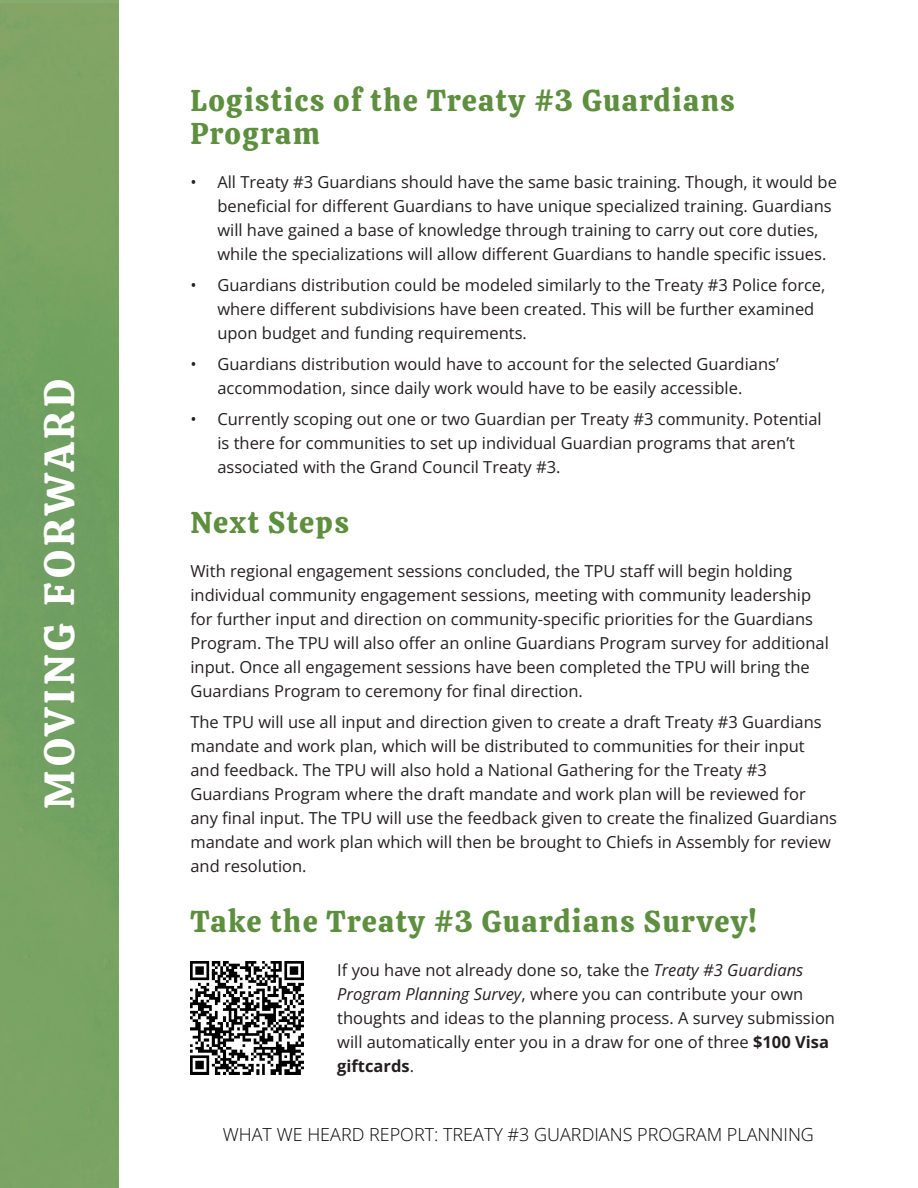
<style>
.page{position:relative;width:918px;height:1188px;background:#fff}
.page>*{position:absolute;margin:0;border:0;box-sizing:border-box;transform-origin:0 0}
.t1{font:42px "Calistoga";letter-spacing:.095em;color:#fff}
.Topic{font:30px/33px "Calistoga";letter-spacing:.05em;color:#5d8f3e}
.t2{font:300 18px "Open Sans";color:#040503}
.t3{font:16.5px/24px "Open Sans";color:#231f20}
.s1{font-style:italic}
.s2{font-weight:700}
</style>
<div class="page">
<img style="left:0;top:0;width:119px;height:1188px">
<img style="left:190px;top:962px;width:113px;height:113px">
<h1 class="t1" style="left:20px;top:809px;width:431px;rotate:-90deg">MOVING FORWARD</h1>
<p class="Topic" style="left:190px;top:81px;width:546px">Logistics of the Treaty #3 Guardians<br>Program</p>
<p class="t3" style="left:217px;top:170px;width:621px;text-indent:-27px">• All Treaty #3 Guardians should have the same basic training. Though, it would be beneficial for different Guardians to have unique specialized training. Guardians will have gained a base of knowledge through training to carry out core duties, while the specializations will allow different Guardians to handle specific issues.</p>
<p class="t3" style="left:217px;top:273px;width:610px;text-indent:-27px">• Guardians distribution could be modeled similarly to the Treaty #3 Police force, where different subdivisions have been created. This will be further examined upon budget and funding requirements.</p>
<p class="t3" style="left:190px;top:351px;width:590px;text-align:center">• Guardians distribution would have to account for the selected Guardians’ accommodation, since daily work would have to be easily accessible.</p>
<p class="t3" style="left:217px;top:406px;width:606px;text-indent:-27px">• Currently scoping out one or two Guardian per Treaty #3 community. Potential is there for communities to set up individual Guardian programs that aren’t associated with the Grand Council Treaty #3.</p>
<p class="Topic" style="left:190px;top:503px;width:160px">Next Steps</p>
<p class="t3" style="left:190px;top:558px;width:640px">With regional engagement sessions concluded, the TPU staff will begin holding individual community engagement sessions, meeting with community leadership for further input and direction on community-specific priorities for the Guardians Program. The TPU will also offer an online Guardians Program survey for additional input. Once all engagement sessions have been completed the TPU will bring the Guardians Program to ceremony for final direction.</p>
<p class="t3" style="left:190px;top:709px;width:648px">The TPU will use all input and direction given to create a draft Treaty #3 Guardians mandate and work plan, which will be distributed to communities for their input and feedback. The TPU will also hold a National Gathering for the Treaty #3<br>Guardians Program where the draft mandate and work plan will be reviewed for any final input. The TPU will use the feedback given to create the finalized Guardians mandate and work plan which will then be brought to Chiefs in Assembly for review and resolution.</p>
<p class="Topic" style="left:190px;top:902px;width:568px">Take the Treaty #3 Guardians Survey!</p>
<p class="t3" style="left:337px;top:957px;width:499px">If you have not already done so, take the <span class="s1">Treaty #3 Guardians Program Planning Survey</span>, where you can contribute your own thoughts and ideas to the planning process. A survey submission will automatically enter you in a draw for one of three <span class="s2">$100 Visa giftcards</span>.</p>
<p class="t2" style="left:223px;top:1122px;width:593px">WHAT WE HEARD REPORT: TREATY #3 GUARDIANS PROGRAM PLANNING</p>
</div>
